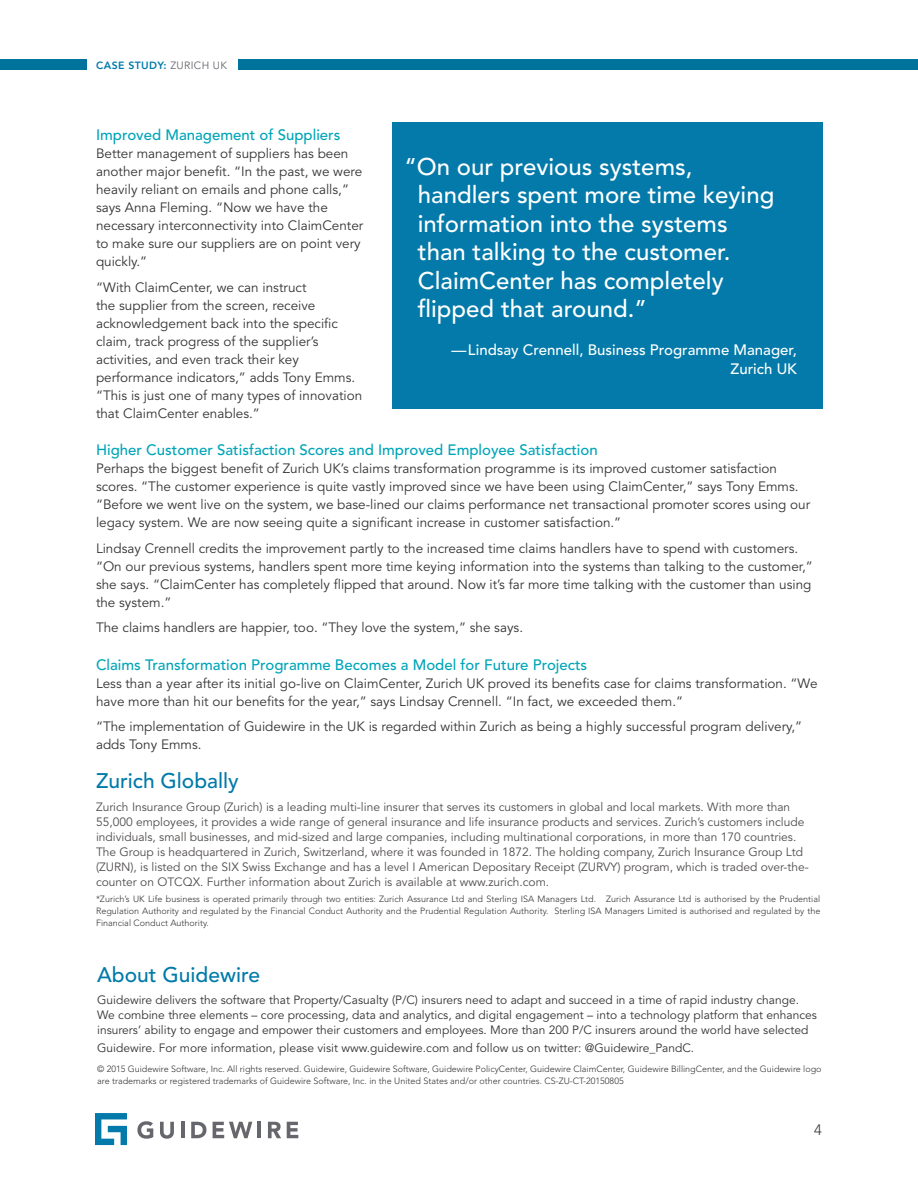
<style>
.page{position:relative;width:918px;height:1188px;background:#fff}
.page>*{position:absolute;margin:0;border:0;box-sizing:border-box;transform-origin:0 0}
.t1{font:500 24px/28.5px "Avenir LT Std";color:#fff}
.t2{font:500 21px "Avenir LT Std";color:#007aa9}
.t3{font:500 15px "Avenir LT Std";color:#00a5b8}
.t4{font:500 15px/19.5px "Avenir LT Std";color:#fff;text-align:right}
.t5{font:300 15px "Avenir LT Std";color:#343433}
.t6{font:13.5px/18px "Avenir LT Std";color:#343433}
.t7{font:12px/15px "Avenir LT Std";color:#504d4c}
.t8{font:12px/15px "Avenir LT Std";color:#343433}
.t9{font:800 10.5px "Avenir";letter-spacing:.035em;color:#007aa9}
.t10{font:300 9px/12px "Avenir LT Std";color:#343433}
.s1{font-family:"Avenir LT Std";font-weight:400;color:#66666d}
</style>
<div class="page">
<svg style="left:137px;top:1121px;width:16px;height:18px"></svg>
<svg style="left:160px;top:1122px;width:14px;height:17px"></svg>
<hr style="left:181px;top:1122px;width:3px;height:16px;background:#66666d">
<svg style="left:191px;top:1122px;width:15px;height:16px"></svg>
<svg style="left:213px;top:1122px;width:39px;height:16px"></svg>
<hr style="left:257px;top:1122px;width:4px;height:16px;background:#66666d">
<svg style="left:268px;top:1122px;width:13px;height:16px"></svg>
<svg style="left:287px;top:1122px;width:11px;height:16px"></svg>
<svg style="left:95px;top:1113px;width:32px;height:32px"></svg>
<div style="left:392px;top:122px;width:430px;height:287px;background:#037aa9"></div>
<div style="left:238px;top:59px;width:680px;height:11px;background:#00739d"></div>
<div style="left:0;top:59px;width:87px;height:11px;background:#00739d"></div>
<p class="t9" style="left:96px;top:57px;width:132px">CASE STUDY: <span class="s1">ZURICH UK</span></p>
<p class="t3" style="left:96px;top:126px;width:246px">Improved Management of Suppliers</p>
<p class="t6" style="left:96px;top:145px;width:269px">Better management of suppliers has been another major benefit. “In the past, we were heavily reliant on emails and phone calls,” says Anna Fleming. “Now we have the necessary interconnectivity into ClaimCenter to make sure our suppliers are on point very quickly.”</p>
<p class="t6" style="left:96px;top:279px;width:268px">“With ClaimCenter, we can instruct<br>the supplier from the screen, receive acknowledgement back into the specific claim, track progress of the supplier’s activities, and even track their key performance indicators,” adds Tony Emms. “This is just one of many types of innovation that ClaimCenter enables.”</p>
<p class="t3" style="left:96px;top:441px;width:503px">Higher Customer Satisfaction Scores and Improved Employee Satisfaction</p>
<p class="t6" style="left:96px;top:460px;width:716px">Perhaps the biggest benefit of Zurich UK’s claims transformation programme is its improved customer satisfaction scores. “The customer experience is quite vastly improved since we have been using ClaimCenter,” says Tony Emms. “Before we went live on the system, we base-lined our claims performance net transactional promoter scores using our legacy system. We are now seeing quite a significant increase in customer satisfaction.”</p>
<p class="t6" style="left:96px;top:540px;width:718px">Lindsay Crennell credits the improvement partly to the increased time claims handlers have to spend with customers. “On our previous systems, handlers spent more time keying information into the systems than talking to the customer,” she says. “ClaimCenter has completely flipped that around. Now it’s far more time talking with the customer than using the system.”</p>
<p class="t6" style="left:96px;top:619px;width:429px">The claims handlers are happier, too. “They love the system,” she says.</p>
<p class="t3" style="left:96px;top:656px;width:493px">Claims Transformation Programme Becomes a Model for Future Projects</p>
<p class="t6" style="left:96px;top:675px;width:723px">Less than a year after its initial go-live on ClaimCenter, Zurich UK proved its benefits case for claims transformation. “We have more than hit our benefits for the year,” says Lindsay Crennell. “In fact, we exceeded them.”</p>
<p class="t6" style="left:96px;top:718px;width:708px">“The implementation of Guidewire in the UK is regarded within Zurich as being a highly successful program delivery,” adds Tony Emms.</p>
<h2 class="t2" style="left:96px;top:769px;width:144px">Zurich Globally</h2>
<p class="t7" style="left:96px;top:800px;width:714px">Zurich Insurance Group (Zurich) is a leading multi-line insurer that serves its customers in global and local markets. With more than 55,000 employees, it provides a wide range of general insurance and life insurance products and services. Zurich’s customers include individuals, small businesses, and mid-sized and large companies, including multinational corporations, in more than 170 countries.<br>The Group is headquartered in Zurich, Switzerland, where it was founded in 1872. The holding company, Zurich Insurance Group Ltd (ZURN), is listed on the SIX Swiss Exchange and has a level I American Depositary Receipt (ZURVY) program, which is traded over-the&shy;counter on OTCQX. Further information about Zurich is available at www.zurich.com.</p>
<p class="t10" style="left:96px;top:893px;width:726px;text-align:justify">*Zurich’s UK Life business is operated primarily through two entities: Zurich Assurance Ltd and Sterling ISA Managers Ltd. Zurich Assurance Ltd is authorised by the Prudential Regulation Authority and regulated by the Financial Conduct Authority and the Prudential Regulation Authority. Sterling ISA Managers Limited is authorised and regulated by the Financial Conduct Authority.</p>
<h1 class="t1" style="left:418px;top:153px;width:358px;text-indent:-13px">“On our previous systems, handlers spent more time keying information into the systems than talking to the customer.<br>ClaimCenter has completely flipped that around.”</h1>
<p class="t4" style="left:451px;top:340px;width:347px">—Lindsay Crennell, Business Programme Manager,<br>Zurich UK</p>
<h2 class="t2" style="left:97px;top:963px;width:164px">About Guidewire</h2>
<p class="t8" style="left:97px;top:993px;width:721px">Guidewire delivers the software that Property/Casualty (P/C) insurers need to adapt and succeed in a time of rapid industry change.<br>We combine three elements – core processing, data and analytics, and digital engagement – into a technology platform that enhances insurers’ ability to engage and empower their customers and employees. More than 200 P/C insurers around the world have selected</p>
<p class="t8" style="left:97px;top:1041px;width:599px">Guidewire. For more information, please visit www.guidewire.com and follow us on twitter: @Guidewire_PandC.</p>
<p class="t10" style="left:97px;top:1063px;width:726px">© 2015 Guidewire Software, Inc. All rights reserved. Guidewire, Guidewire Software, Guidewire PolicyCenter, Guidewire ClaimCenter, Guidewire BillingCenter, and the Guidewire logo are trademarks or registered trademarks of Guidewire Software, Inc. in the United States and/or other countries. CS-ZU-CT-20150805</p>
<p class="t5" style="left:814px;top:1121px;width:9px">4</p>
</div>
